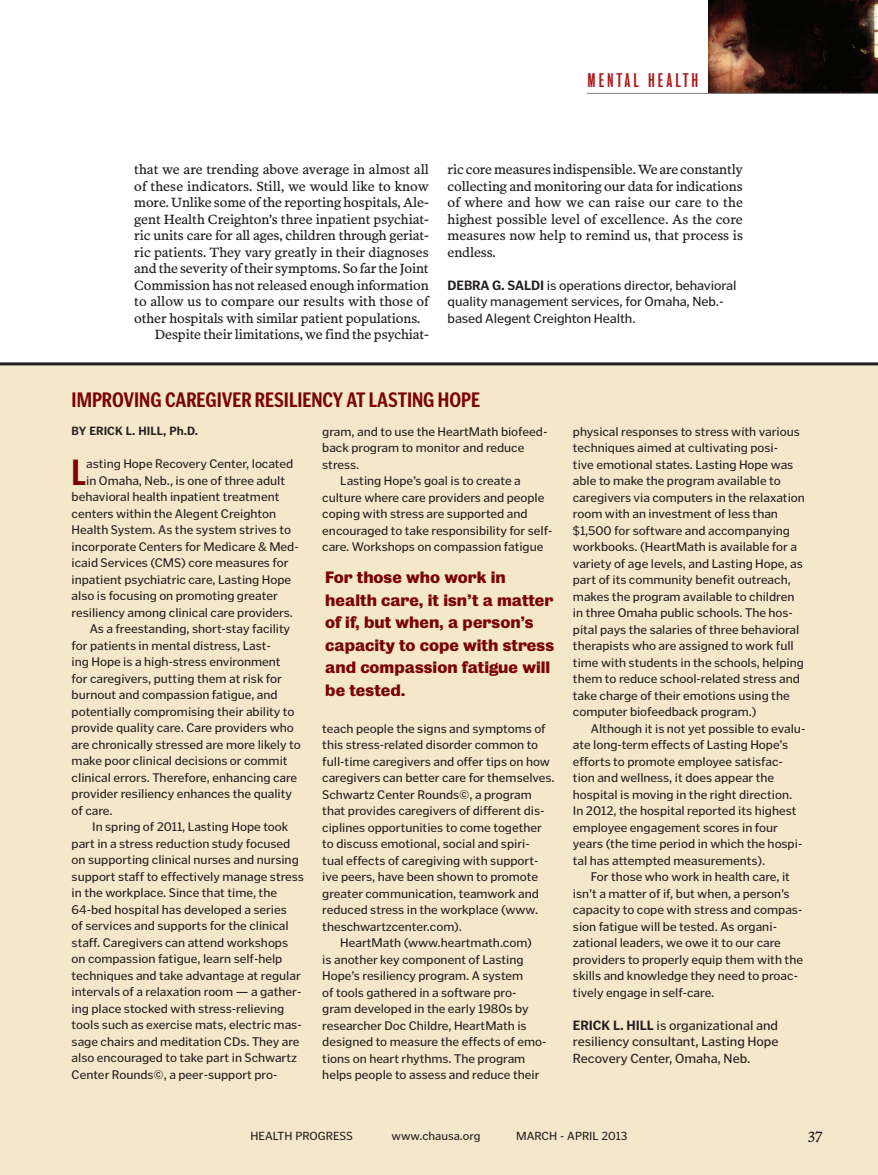
<style>
.page{position:relative;width:878px;height:1175px;background:#fff}
.page>*{position:absolute;margin:0;border:0;box-sizing:border-box;transform-origin:0 0}
._14-HP_SS_Sidebar_Te{font:700 36.6px "Poynter Gothic Text Cond";color:#7a0406}
._12-HP_SS_Sidebar_He{font:700 21px "Poynter Gothic Text Cond";color:#7a0406}
.t1{font:18px "Bureau Grot Comp";letter-spacing:.16em;color:#ae1a1e}
._9-HP_Dept_Pull_Quot{font:700 15px/22.5px "Bureau Grot";color:#7a0406}
.t2{font:15px "Poynter OS Text Three L";color:#231f20}
._6-HP_SS_Text{font:13.5px/16.5px "Poynter OS Text Three L";letter-spacing:-.01em;color:#231f20;text-align:justify}
._8-HP_SS_Author_Bio{font:13.5px/16.5px "Poynter Gothic Text";letter-spacing:-.01em;color:#231f20}
._14-HP_SS_Sidebar_Te-2{font:12.75px/16.5px "Poynter Gothic Text";letter-spacing:-.005em;color:#231f20}
.t3{font:12px "Poynter Gothic Text";color:#231f20}
._3-HP_SS_Byline{font:700 12px "Poynter Gothic Text";color:#231f20}
.s1{font-weight:700}
</style>
<div class="page">
<div style="left:0;top:364px;width:878px;height:810px;background:#f5e8ca"></div>
<hr style="left:0;top:362px;width:878px;height:3px;background:#231f20">
<img style="left:708px;top:0;width:170px;height:93px">
<hr style="left:587px;top:93px;width:291px;height:1px;background:#808285">
<p class="t1" style="left:587px;top:70px;width:112px">MENTAL HEALTH</p>
<p class="_6-HP_SS_Text" style="left:134px;top:161px;width:296px">that we are trending above average in almost all of these indicators. Still, we would like to know more. Unlike some of the reporting hospitals, Ale&shy;gent Health Creighton’s three inpatient psychiat&shy;ric units care for all ages, children through geriat&shy;ric patients. They vary greatly in their diagnoses and the severity of their symptoms. So far the Joint Commission has not released enough information to allow us to compare our results with those of other hospitals with similar patient populations.</p>
<p class="_6-HP_SS_Text" style="left:155px;top:326px;width:275px">Despite their limitations, we find the psychiat-</p>
<p class="_6-HP_SS_Text" style="left:447px;top:161px;width:297px">ric core measures indispensible. We are constantly collecting and monitoring our data for indications of where and how we can raise our care to the highest possible level of excellence. As the core measures now help to remind us, that process is endless.</p>
<p class="_8-HP_SS_Author_Bio" style="left:447px;top:277px;width:290px"><span class="s1">DEBRA G. SALDI</span> is operations director, behavioral quality management services, for Omaha, Neb.- based Alegent Creighton Health.</p>
<p class="_12-HP_SS_Sidebar_He" style="left:72px;top:387px;width:410px">IMPROVING CAREGIVER RESILIENCY AT LASTING HOPE</p>
<p class="_3-HP_SS_Byline" style="left:72px;top:424px;width:128px">BY ERICK L. HILL, Ph.D.</p>
<p class="_14-HP_SS_Sidebar_Te" style="left:72px;top:450px;width:16px">L</p>
<p class="_14-HP_SS_Sidebar_Te-2" style="left:86px;top:455px;width:208px">asting Hope Recovery Center, located</p>
<p class="_14-HP_SS_Sidebar_Te-2" style="left:322px;top:423px;width:226px">gram, and to use the HeartMath biofeed&shy;back program to monitor and reduce stress.</p>
<p class="_14-HP_SS_Sidebar_Te-2" style="left:322px;top:472px;width:232px;text-indent:18px">Lasting Hope’s goal is to create a culture where care providers and people coping with stress are supported and encouraged to take responsibility for self&shy;care. Workshops on compassion fatigue</p>
<p class="_14-HP_SS_Sidebar_Te-2" style="left:86px;top:472px;width:200px">in Omaha, Neb., is one of three adult</p>
<p class="_14-HP_SS_Sidebar_Te-2" style="left:72px;top:488px;width:209px">behavioral health inpatient treatment</p>
<p class="_14-HP_SS_Sidebar_Te-2" style="left:72px;top:505px;width:206px">centers within the Alegent Creighton</p>
<p class="_14-HP_SS_Sidebar_Te-2" style="left:72px;top:521px;width:221px">Health System. As the system strives to</p>
<p class="_14-HP_SS_Sidebar_Te-2" style="left:72px;top:538px;width:229px">incorporate Centers for Medicare &amp; Med-</p>
<p class="_14-HP_SS_Sidebar_Te-2" style="left:72px;top:554px;width:218px">icaid Services (CMS) core measures for</p>
<p class="_14-HP_SS_Sidebar_Te-2" style="left:72px;top:571px;width:221px">inpatient psychiatric care, Lasting Hope</p>
<p class="_14-HP_SS_Sidebar_Te-2" style="left:72px;top:587px;width:208px">also is focusing on promoting greater</p>
<p class="_14-HP_SS_Sidebar_Te-2" style="left:72px;top:604px;width:223px">resiliency among clinical care providers.</p>
<p class="_14-HP_SS_Sidebar_Te-2" style="left:72px;top:620px;width:230px;text-indent:18px">As a freestanding, short-stay facility for patients in mental distress, Last-<br>ing Hope is a high-stress environment<br>for caregivers, putting them at risk for burnout and compassion fatigue, and potentially compromising their ability to provide quality care. Care providers who are chronically stressed are more likely to make poor clinical decisions or commit clinical errors. Therefore, enhancing care provider resiliency enhances the quality of care.</p>
<p class="_14-HP_SS_Sidebar_Te-2" style="left:72px;top:818px;width:234px;text-indent:20px">In spring of 2011, Lasting Hope took part in a stress reduction study focused on supporting clinical nurses and nursing support staff to effectively manage stress in the workplace. Since that time, the 64-bed hospital has developed a series<br>of services and supports for the clinical staff. Caregivers can attend workshops on compassion fatigue, learn self-help techniques and take advantage at regular intervals of a relaxation room — a gather&shy;ing place stocked with stress-relieving tools such as exercise mats, electric mas&shy;sage chairs and meditation CDs. They are also encouraged to take part in Schwartz Center Rounds©, a peer-support pro-</p>
<p class="_9-HP_Dept_Pull_Quot" style="left:325px;top:566px;width:230px">For those who work in health care, it isn’t a matter of if, but when, a person’s capacity to cope with stress and compassion fatigue will be tested.</p>
<p class="_14-HP_SS_Sidebar_Te-2" style="left:322px;top:720px;width:234px">teach people the signs and symptoms of this stress-related disorder common to full-time caregivers and offer tips on how caregivers can better care for themselves.<br>Schwartz Center Rounds©, a program that provides caregivers of different dis&shy;ciplines opportunities to come together to discuss emotional, social and spiri-<br>tual effects of caregiving with support&shy;ive peers, have been shown to promote greater communication, teamwork and reduced stress in the workplace (www. theschwartzcenter.com).</p>
<p class="_14-HP_SS_Sidebar_Te-2" style="left:322px;top:934px;width:226px;text-indent:18px">HeartMath (www.heartmath.com)<br>is another key component of Lasting Hope’s resiliency program. A system<br>of tools gathered in a software pro&shy;gram developed in the early 1980s by researcher Doc Childre, HeartMath is designed to measure the effects of emo&shy;tions on heart rhythms. The program helps people to assess and reduce their</p>
<p class="_14-HP_SS_Sidebar_Te-2" style="left:573px;top:423px;width:233px">physical responses to stress with various techniques aimed at cultivating posi-<br>tive emotional states. Lasting Hope was able to make the program available to caregivers via computers in the relaxation room with an investment of less than $1,500 for software and accompanying workbooks. (HeartMath is available for a variety of age levels, and Lasting Hope, as part of its community benefit outreach, makes the program available to children in three Omaha public schools. The hos&shy;pital pays the salaries of three behavioral therapists who are assigned to work full time with students in the schools, helping them to reduce school-related stress and take charge of their emotions using the computer biofeedback program.)</p>
<p class="_14-HP_SS_Sidebar_Te-2" style="left:573px;top:720px;width:234px;text-indent:18px">Although it is not yet possible to evalu&shy;ate long-term effects of Lasting Hope’s efforts to promote employee satisfac&shy;tion and wellness, it does appear the hospital is moving in the right direction.<br>In 2012, the hospital reported its highest employee engagement scores in four years (the time period in which the hospi&shy;tal has attempted measurements).</p>
<p class="_14-HP_SS_Sidebar_Te-2" style="left:573px;top:868px;width:231px;text-indent:18px">For those who work in health care, it isn’t a matter of if, but when, a person’s capacity to cope with stress and compas&shy;sion fatigue will be tested. As organi&shy;zational leaders, we owe it to our care providers to properly equip them with the skills and knowledge they need to proac&shy;tively engage in self-care.</p>
<p class="_8-HP_SS_Author_Bio" style="left:573px;top:1017px;width:207px;text-align:justify"><span class="s1">ERICK L. HILL</span> is organizational and resiliency consultant, Lasting Hope Recovery Center, Omaha, Neb.</p>
<p class="t3" style="left:250px;top:1128px;width:104px">HEALTH PROGRESS</p>
<p class="t3" style="left:391px;top:1128px;width:90px">www.chausa.org</p>
<p class="t3" style="left:516px;top:1128px;width:113px">MARCH - APRIL 2013</p>
<p class="t2" style="left:808px;top:1128px;width:16px">37</p>
</div>
